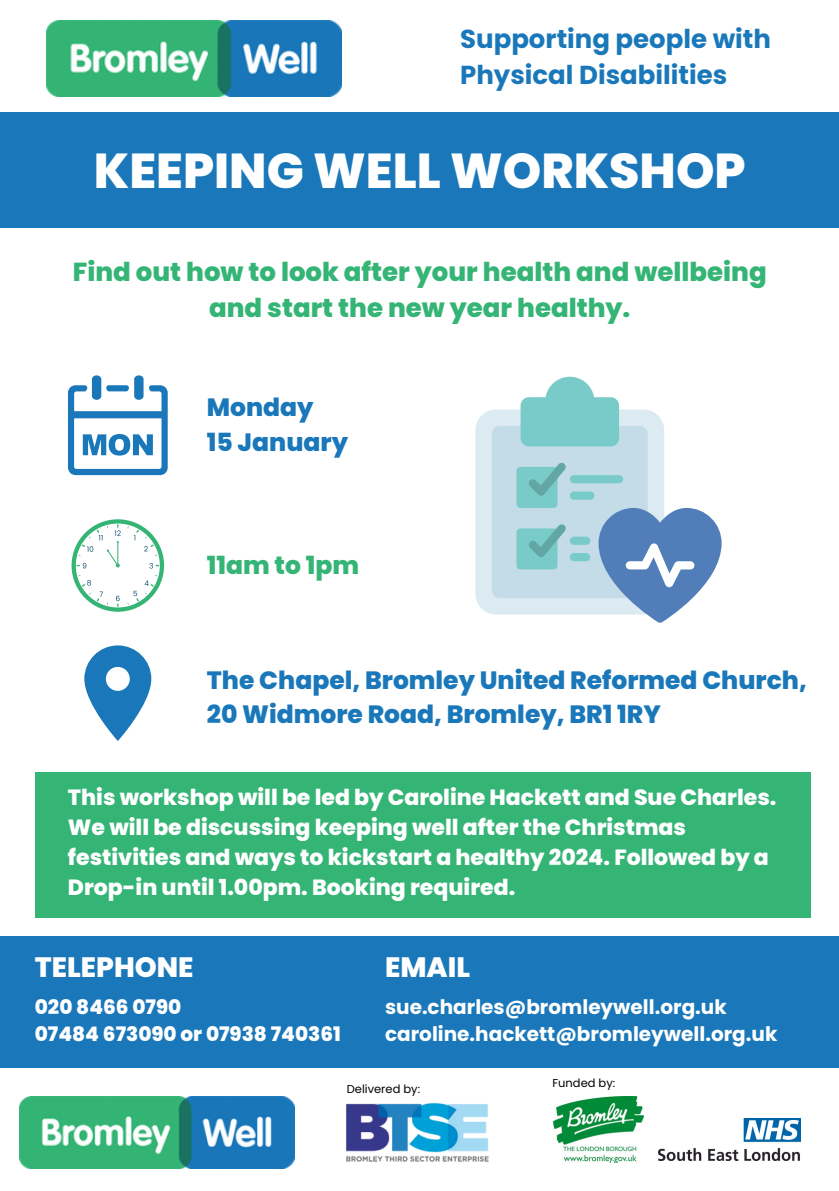
<style>
.page{position:relative;width:839px;height:1191px;background:#fff}
.page>*{position:absolute;margin:0;border:0;box-sizing:border-box;transform-origin:0 0}
.t1{font:800 49px "Poppins";color:#fff}
.t2{font:800 28px "Poppins";color:#fff}
.t3{font:800 26px "Poppins";color:#34b575}
.t4{font:700 26px "Poppins";color:#1a78ba}
.t5{font:800 25px/34.4px "Poppins";color:#1a78ba}
.t6{font:800 25px "Poppins";color:#34b575}
.t7{font:800 25px "Poppins";color:#fff}
.t8{font:800 22px/30px "Poppins";color:#fff}
.t9{font:700 20px "Poppins";color:#fff}
.t10{font:800 20px "Poppins";color:#fff}
.t11{font:11.4px "Poppins";color:#000}
</style>
<div class="page">
<img style="left:46px;top:20px;width:296px;height:77px">
<div style="left:0;top:112px;width:838px;height:116px;background:#1a78ba"></div>
<div style="left:35px;top:772px;width:775px;height:145px;background:#34b575"></div>
<svg style="left:84px;top:645px;width:67px;height:96px"></svg>
<img style="left:19px;top:1096px;width:275px;height:72px">
<img style="left:346px;top:1103px;width:143px;height:59px">
<img style="left:553px;top:1096px;width:90px;height:66px">
<img style="left:658px;top:1119px;width:142px;height:42px">
<div style="left:0;top:936px;width:838px;height:132px;background:#1a78ba"></div>
<svg style="left:68px;top:375px;width:100px;height:100px"></svg>
<svg style="left:72px;top:519px;width:92px;height:93px"></svg>
<svg style="left:475px;top:377px;width:246px;height:246px"></svg>
<p class="t4" style="left:460px;top:21px;width:312px">Supporting people with</p>
<p class="t4" style="left:460px;top:57px;width:268px">Physical Disabilities</p>
<p class="t1" style="left:94px;top:137px;width:653px">KEEPING WELL WORKSHOP</p>
<p class="t3" style="left:73px;top:253px;width:695px">Find out how to look after your health and wellbeing</p>
<p class="t3" style="left:209px;top:289px;width:423px">and start the new year healthy.</p>
<p class="t5" style="left:207px;top:390px;width:108px">Monday</p>
<p class="t5" style="left:207px;top:425px;width:143px">15 January</p>
<p class="t6" style="left:207px;top:548px;width:154px">11am to 1pm</p>
<p class="t5" style="left:207px;top:663px;width:601px">The Chapel, Bromley United Reformed Church,<br>20 Widmore Road, Bromley, BR1 1RY</p>
<p class="t8" style="left:68px;top:783px;width:710px">This workshop will be led by Caroline Hackett and Sue Charles.<br>We will be discussing keeping well after the Christmas festivities and ways to kickstart a healthy 2024. Followed by a Drop-in until 1.00pm. Booking required.</p>
<p class="t2" style="left:35px;top:948px;width:160px">TELEPHONE</p>
<p class="t7" style="left:102px;top:976px;width:77px">EMAIL</p>
<p class="t10" style="left:35px;top:993px;width:148px">020 8466 0790</p>
<p class="t10" style="left:35px;top:1020px;width:307px">07484 673090 or 07938 740361</p>
<p class="t2" style="left:385px;top:948px;width:86px">EMAIL</p>
<p class="t9" style="left:385px;top:993px;width:343px">sue.charles@bromleywell.org.uk</p>
<p class="t9" style="left:385px;top:1020px;width:394px">caroline.hackett@bromleywell.org.uk</p>
<p class="t11" style="left:347px;top:1081px;width:75px">Delivered by:</p>
<p class="t11" style="left:552px;top:1075px;width:64px">Funded by:</p>
</div>
